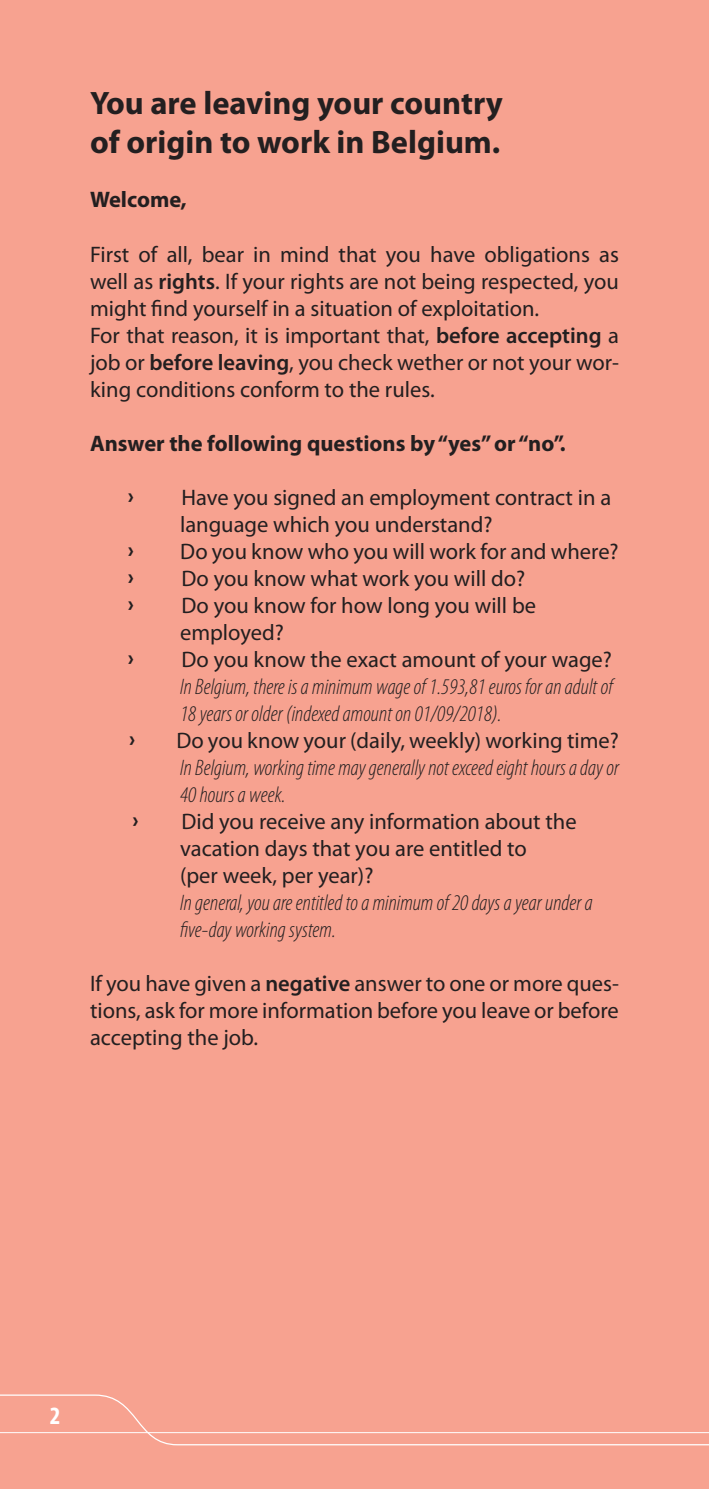
<style>
.page{position:relative;width:709px;height:1489px;background:#fff}
.page>*{position:absolute;margin:0;border:0;box-sizing:border-box;transform-origin:0 0}
.t1{font:700 32.5px "Myriad Pro";color:#231f20}
.t2{font:700 condensed 25px "Myriad Pro";color:#fff}
.t3{font:22.5px/27px "Myriad Pro";color:#231f20;text-align:justify}
.t4{font:italic 300 condensed 22.5px "Myriad Pro";color:#231f20}
.t5{font:700 22.5px "Myriad Pro";color:#231f20}
.t6{font:900 condensed 22.5px "Myriad Pro";color:#231f20}
.s1{font-weight:600}
</style>
<div class="page">
<div style="left:0;top:0;width:709px;height:1488px;background:#f7a290"></div>
<svg style="left:0;top:1394px;width:709px;height:51px"></svg>
<hr style="left:0;top:1431px;width:709px;height:1px;background:#fff">
<p class="t1" style="left:90px;top:85px;width:414px">You are leaving your country</p>
<p class="t1" style="left:90px;top:124px;width:412px">of origin to work in Belgium.</p>
<p class="t5" style="left:90px;top:187px;width:98px">Welcome,</p>
<p class="t3" style="left:90px;top:241px;width:530px">First of all, bear in mind that you have obligations as well as <span class="s1">rights</span>. If your rights are not being respected, you might find yourself in a situation of exploitation.</p>
<p class="t3" style="left:90px;top:322px;width:530px">For that reason, it is important that, <span class="s1">before accepting</span> a job or <span class="s1">before leaving</span>, you check wether or not your wor&shy;king conditions conform to the rules.</p>
<p class="t5" style="left:90px;top:430px;width:477px">Answer the following questions by “yes” or “no”.</p>
<p class="t6" style="left:128px;top:484px;width:7px">›</p>
<p class="t3" style="left:181px;top:484px;width:431px">Have you signed an employment contract in a</p>
<p class="t3" style="left:180px;top:511px;width:314px">language which you understand?</p>
<p class="t6" style="left:128px;top:538px;width:7px">›</p>
<p class="t3" style="left:180px;top:538px;width:440px">Do you know who you will work for and where?</p>
<p class="t6" style="left:128px;top:565px;width:7px">›</p>
<p class="t3" style="left:181px;top:565px;width:345px">Do you know what work you will do?</p>
<p class="t6" style="left:128px;top:592px;width:7px">›</p>
<p class="t3" style="left:181px;top:592px;width:356px">Do you know for how long you will be</p>
<p class="t3" style="left:180px;top:619px;width:105px">employed?</p>
<p class="t6" style="left:128px;top:646px;width:7px">›</p>
<p class="t3" style="left:181px;top:646px;width:432px">Do you know the exact amount of your wage?</p>
<p class="t4" style="left:180px;top:674px;width:434px">In Belgium, there is a minimum wage of 1.593,81 euros for an adult of</p>
<p class="t4" style="left:180px;top:701px;width:323px">18 years or older (indexed amount on 01/09/2018).</p>
<p class="t6" style="left:130px;top:727px;width:7px">›</p>
<p class="t3" style="left:176px;top:727px;width:444px">Do you know your (daily, weekly) working time?</p>
<p class="t4" style="left:180px;top:755px;width:440px">In Belgium, working time may generally not exceed eight hours a day or</p>
<p class="t4" style="left:180px;top:782px;width:107px">40 hours a week.</p>
<p class="t6" style="left:133px;top:808px;width:7px">›</p>
<p class="t3" style="left:181px;top:808px;width:397px">Did you receive any information about the</p>
<p class="t3" style="left:180px;top:835px;width:348px">vacation days that you are entitled to</p>
<p class="t3" style="left:180px;top:862px;width:195px">(per week, per year)?</p>
<p class="t4" style="left:180px;top:890px;width:414px">In general, you are entitled to a minimum of 20 days a year under a</p>
<p class="t4" style="left:180px;top:917px;width:157px">five-day working system.</p>
<p class="t3" style="left:90px;top:970px;width:530px">If you have given a <span class="s1">negative</span> answer to one or more ques&shy;tions, ask for more information before you leave or before accepting the job.</p>
<p class="t2" style="left:50px;top:1401px;width:12px">2</p>
</div>
